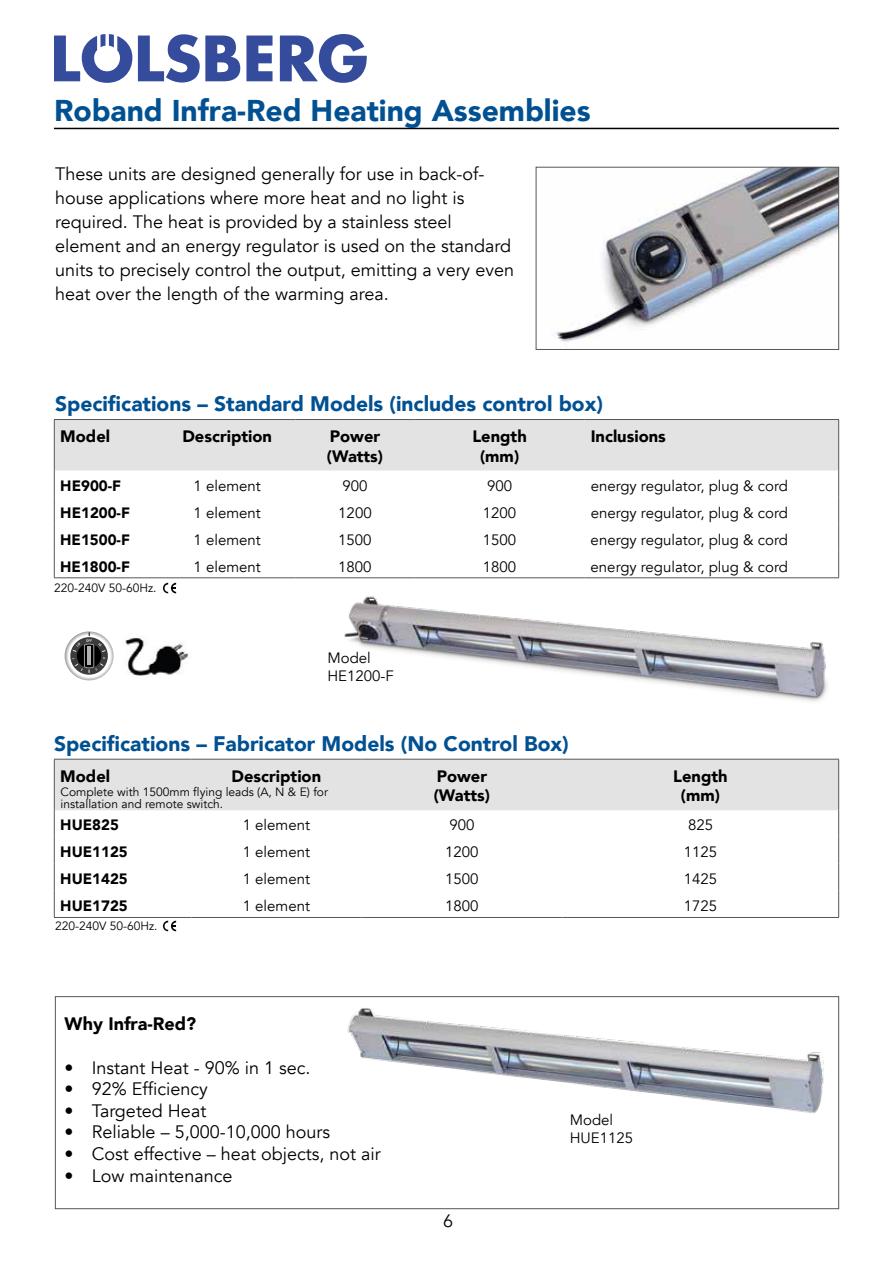
<style>
.page{position:relative;width:893px;height:1263px;background:#fff}
.page>*{position:absolute;margin:0;border:0;box-sizing:border-box;transform-origin:0 0}
.t1{font:900 30px "Avenir";color:#005092}
.t2{font:900 21px "Avenir";color:#005092}
.t3{font:18px/24px "Avenir";color:#000}
.t4{font:900 18px "Avenir";color:#000}
.t5{font:900 16.5px/19.8px "Avenir";color:#000}
.t6{font:15px/18px "Avenir";color:#000}
.t7{font:900 15px "Avenir";color:#000}
.t8{font:12px/12px "Avenir";color:#000}
</style>
<div class="page">
<img style="left:347px;top:996px;width:493px;height:135px">
<img style="left:344px;top:596px;width:484px;height:106px">
<hr style="left:54px;top:128px;width:785px;height:1px;background:#000">
<svg style="left:54px;top:34px;width:78px;height:49px"></svg>
<svg style="left:280px;top:34px;width:87px;height:49px"></svg>
<svg style="left:246px;top:36px;width:27px;height:45px"></svg>
<svg style="left:138px;top:34px;width:102px;height:49px"></svg>
<img style="left:556px;top:169px;width:281px;height:173px">
<div style="left:536px;top:167px;width:303px;height:183px;border:1px solid #575756"></div>
<img style="left:125px;top:638px;width:63px;height:38px">
<svg style="left:65px;top:631px;width:49px;height:49px"></svg>
<svg style="left:70px;top:637px;width:38px;height:38px"></svg>
<svg style="left:72px;top:633px;width:34px;height:40px"></svg>
<svg style="left:163px;top:583px;width:13px;height:10px"></svg>
<div style="left:55px;top:996px;width:784px;height:213px;border:1px solid #575756"></div>
<svg style="left:54px;top:759px;width:785px;height:172px"></svg>
<svg style="left:54px;top:420px;width:785px;height:157px"></svg>
<hr style="left:54px;top:577px;width:105px;height:1px;background:#575756">
<hr style="left:159px;top:577px;width:136px;height:1px;background:#575756">
<hr style="left:295px;top:577px;width:120px;height:1px;background:#575756">
<hr style="left:415px;top:577px;width:170px;height:1px;background:#575756">
<hr style="left:585px;top:577px;width:254px;height:1px;background:#575756">
<hr style="left:54px;top:419px;width:105px;height:1px;background:#575756">
<hr style="left:54px;top:420px;width:1px;height:50px;background:#575756">
<hr style="left:159px;top:419px;width:136px;height:1px;background:#575756">
<hr style="left:295px;top:419px;width:120px;height:1px;background:#575756">
<hr style="left:415px;top:419px;width:170px;height:1px;background:#575756">
<hr style="left:585px;top:419px;width:254px;height:1px;background:#575756">
<hr style="left:838px;top:420px;width:1px;height:50px;background:#575756">
<h1 class="t1" style="left:54px;top:85px;width:538px">Roband Infra-Red Heating Assemblies</h1>
<p class="t3" style="left:55px;top:162px;width:460px">These units are designed generally for use in back-of&shy;house applications where more heat and no light is required. The heat is provided by a stainless steel element and an energy regulator is used on the standard units to precisely control the output, emitting a very even heat over the length of the warming area.</p>
<p class="t2" style="left:55px;top:385px;width:549px">Specifications – Standard Models (includes control box)</p>
<p class="t5" style="left:60px;top:426px;width:51px">Model</p>
<p class="t5" style="left:182px;top:426px;width:91px">Description</p>
<p class="t5" style="left:327px;top:426px;width:58px">Power (Watts)</p>
<p class="t5" style="left:472px;top:426px;width:56px;text-align:center">Length (mm)</p>
<p class="t5" style="left:591px;top:426px;width:77px">Inclusions</p>
<p class="t7" style="left:60px;top:473px;width:62px">HE900-F</p>
<p class="t6" style="left:194px;top:477px;width:69px">1 element</p>
<p class="t6" style="left:342px;top:477px;width:27px">900</p>
<p class="t6" style="left:487px;top:477px;width:27px">900</p>
<p class="t6" style="left:591px;top:477px;width:199px">energy regulator, plug &amp; cord</p>
<p class="t7" style="left:60px;top:500px;width:71px">HE1200-F</p>
<p class="t6" style="left:194px;top:504px;width:69px">1 element</p>
<p class="t6" style="left:338px;top:504px;width:35px">1200</p>
<p class="t6" style="left:483px;top:504px;width:35px">1200</p>
<p class="t6" style="left:591px;top:504px;width:199px">energy regulator, plug &amp; cord</p>
<p class="t7" style="left:60px;top:527px;width:71px">HE1500-F</p>
<p class="t6" style="left:194px;top:531px;width:69px">1 element</p>
<p class="t6" style="left:338px;top:531px;width:35px">1500</p>
<p class="t6" style="left:483px;top:531px;width:35px">1500</p>
<p class="t6" style="left:591px;top:531px;width:199px">energy regulator, plug &amp; cord</p>
<p class="t7" style="left:60px;top:554px;width:71px">HE1800-F</p>
<p class="t6" style="left:194px;top:558px;width:69px">1 element</p>
<p class="t6" style="left:338px;top:558px;width:35px">1800</p>
<p class="t6" style="left:483px;top:558px;width:35px">1800</p>
<p class="t6" style="left:591px;top:558px;width:199px">energy regulator, plug &amp; cord</p>
<p class="t8" style="left:54px;top:582px;width:104px">220-240V 50-60Hz.</p>
<p class="t6" style="left:327px;top:649px;width:68px">Model<br>HE1200-F</p>
<p class="t2" style="left:54px;top:725px;width:516px">Specifications – Fabricator Models (No Control Box)</p>
<p class="t5" style="left:60px;top:766px;width:51px">Model</p>
<p class="t5" style="left:232px;top:766px;width:91px">Description</p>
<p class="t5" style="left:434px;top:766px;width:58px">Power (Watts)</p>
<p class="t5" style="left:673px;top:766px;width:56px;text-align:center">Length (mm)</p>
<p class="t7" style="left:60px;top:812px;width:60px">HUE825</p>
<p class="t6" style="left:243px;top:816px;width:69px">1 element</p>
<p class="t6" style="left:449px;top:816px;width:27px">900</p>
<p class="t6" style="left:688px;top:816px;width:27px">825</p>
<p class="t7" style="left:60px;top:839px;width:69px">HUE1125</p>
<p class="t6" style="left:243px;top:843px;width:69px">1 element</p>
<p class="t6" style="left:445px;top:843px;width:35px">1200</p>
<p class="t6" style="left:684px;top:843px;width:35px">1125</p>
<p class="t7" style="left:60px;top:866px;width:69px">HUE1425</p>
<p class="t6" style="left:243px;top:870px;width:69px">1 element</p>
<p class="t6" style="left:445px;top:870px;width:35px">1500</p>
<p class="t6" style="left:684px;top:870px;width:35px">1425</p>
<p class="t7" style="left:60px;top:893px;width:69px">HUE1725</p>
<p class="t6" style="left:243px;top:897px;width:69px">1 element</p>
<p class="t6" style="left:445px;top:897px;width:35px">1800</p>
<p class="t6" style="left:684px;top:897px;width:35px">1725</p>
<p class="t8" style="left:61px;top:786px;width:269px">Complete with 1500mm flying leads (A, N &amp; E) for installation and remote switch.</p>
<p class="t8" style="left:55px;top:920px;width:104px">220-240V 50-60Hz.</p>
<p class="t4" style="left:65px;top:1009px;width:133px">Why Infra-Red?</p>
<p class="t3" style="left:65px;top:1056px;width:247px">• Instant Heat - 90% in 1 sec.</p>
<p class="t3" style="left:65px;top:1077px;width:145px">• 92% Efficiency</p>
<p class="t3" style="left:65px;top:1099px;width:143px">• Targeted Heat</p>
<p class="t3" style="left:65px;top:1120px;width:267px">• Reliable – 5,000-10,000 hours</p>
<p class="t3" style="left:65px;top:1142px;width:317px">• Cost effective – heat objects, not air</p>
<p class="t3" style="left:65px;top:1164px;width:169px">• Low maintenance</p>
<p class="t3" style="left:443px;top:1209px;width:12px">6</p>
<p class="t6" style="left:570px;top:1111px;width:65px">Model<br>HUE1125</p>
</div>
